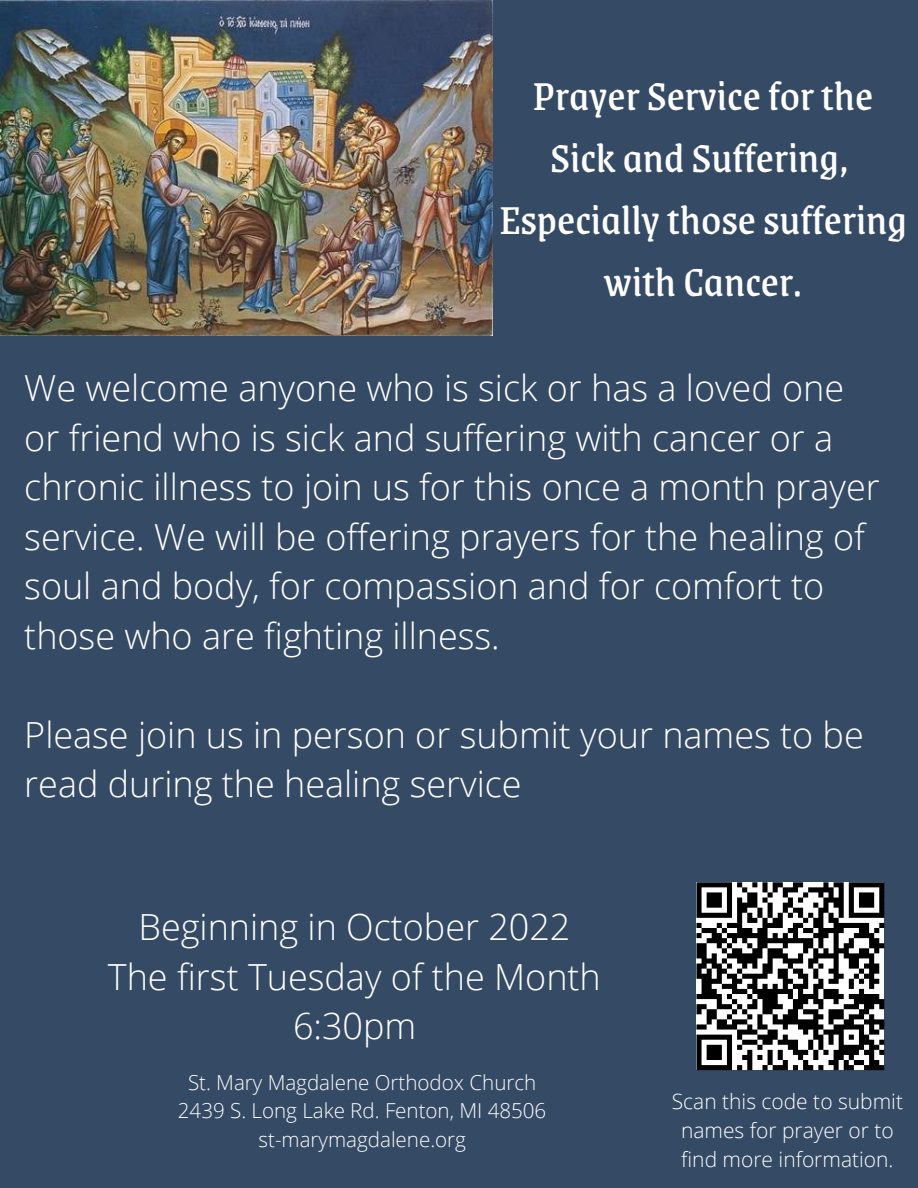
<style>
.page{position:relative;width:918px;height:1188px;background:#354a65}
.page>*{position:absolute;margin:0;border:0;box-sizing:border-box;transform-origin:0 0}
.t1{font:45px/61.8px "Grenze";color:#fff;text-align:center}
.t2{font:300 36px/49.5px "Open Sans";color:#fff}
.t3{font:300 21px/29.2px "Open Sans";color:#fff;text-align:center}
.t4{font:300 20.55px/28.3px "Open Sans";color:#fff;text-align:center}
</style>
<div class="page">
<img style="left:0;top:0;width:493px;height:335px">
<svg style="left:696px;top:882px;width:188px;height:188px"></svg>
<p class="t1" style="left:499px;top:63px;width:409px">Prayer Service for the<br>Sick and Suffering,<br>Especially those suffering with Cancer.</p>
<p class="t2" style="left:24px;top:362px;width:857px">We welcome anyone who is sick or has a loved one or friend who is sick and suffering with cancer or a chronic illness to join us for this once a month prayer service. We will be offering prayers for the healing of soul and body, for compassion and for comfort to those who are fighting illness.</p>
<p class="t2" style="left:24px;top:709px;width:841px">Please join us in person or submit your names to be read during the healing service</p>
<p class="t2" style="left:108px;top:902px;width:494px;text-align:center">Beginning in October 2022<br>The first Tuesday of the Month<br>6:30pm</p>
<p class="t4" style="left:178px;top:1068px;width:370px">St. Mary Magdalene Orthodox Church<br>2439 S. Long Lake Rd. Fenton, MI 48506 st-marymagdalene.org</p>
<p class="t3" style="left:672px;top:1086px;width:233px">Scan this code to submit names for prayer or to find more information.</p>
</div>
